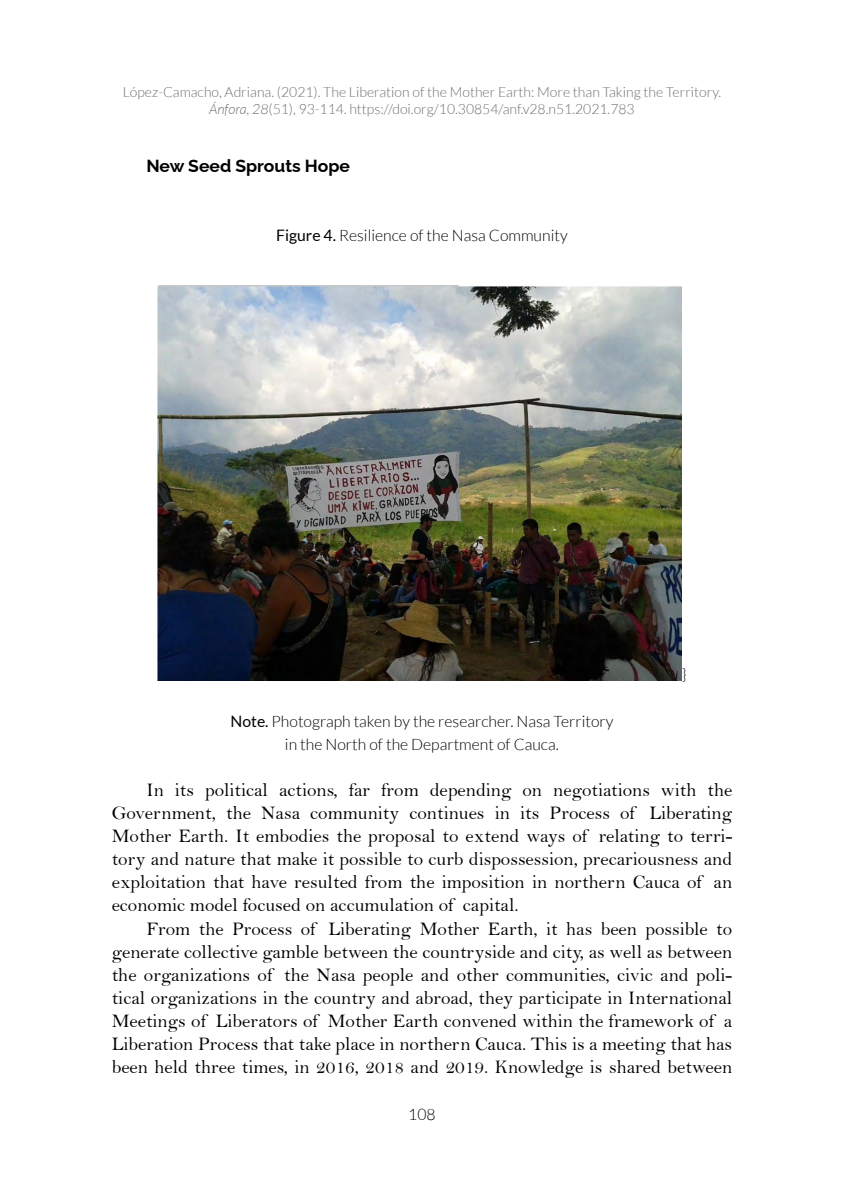
<style>
.page{position:relative;width:844px;height:1191px;background:#fff}
.page>*{position:absolute;margin:0;border:0;box-sizing:border-box;transform-origin:0 0}
.t1{font:19.25px/23.1px "Bell";color:#000;text-align:justify}
.t2{font:700 17.5px "Raleway";color:#000}
.t3{font:300 15.75px/23.1px "Lato";color:#000;text-align:center}
.t4{font:300 14px/16.8px "Lato";color:#706f6f;text-align:center}
.s1{font-style:italic}
.s2{font-weight:400}
</style>
<div class="page">
<img style="left:157px;top:286px;width:524px;height:394px">
<p class="t4" style="left:123px;top:84px;width:599px">López-Camacho, Adriana. (2021). The Liberation of the Mother Earth: More than Taking the Territory.<br><span class="s1">Ánfora, 28</span>(51), 93-114. https://doi.org/10.30854/anf.v28.n51.2021.783</p>
<p class="t2" style="left:146px;top:152px;width:205px">New Seed Sprouts Hope</p>
<p class="t3" style="left:276px;top:224px;width:293px"><span class="s2">Figure 4.</span> Resilience of the Nasa Community</p>
<p class="t3" style="left:681px;top:663px;width:6px">}</p>
<p class="t3" style="left:230px;top:709px;width:384px"><span class="s2">Note.</span> Photograph taken by the researcher. Nasa Territory in the North of the Department of Cauca.</p>
<p class="t1" style="left:112px;top:778px;width:622px;text-indent:35px">In its political actions, far from depending on negotiations with the Government, the Nasa community continues in its Process of Liberating Mother Earth. It embodies the proposal to extend ways of relating to terri&shy;tory and nature that make it possible to curb dispossession, precariousness and exploitation that have resulted from the imposition in northern Cauca of an economic model focused on accumulation of capital.</p>
<p class="t1" style="left:112px;top:916px;width:622px;text-indent:35px">From the Process of Liberating Mother Earth, it has been possible to generate collective gamble between the countryside and city, as well as between the organizations of the Nasa people and other communities, civic and poli&shy;tical organizations in the country and abroad, they participate in International Meetings of Liberators of Mother Earth convened within the framework of a Liberation Process that take place in northern Cauca. This is a meeting that has been held three times, in 2016, 2018 and 2019. Knowledge is shared between</p>
<p class="t3" style="left:408px;top:1102px;width:29px">108</p>
</div>
